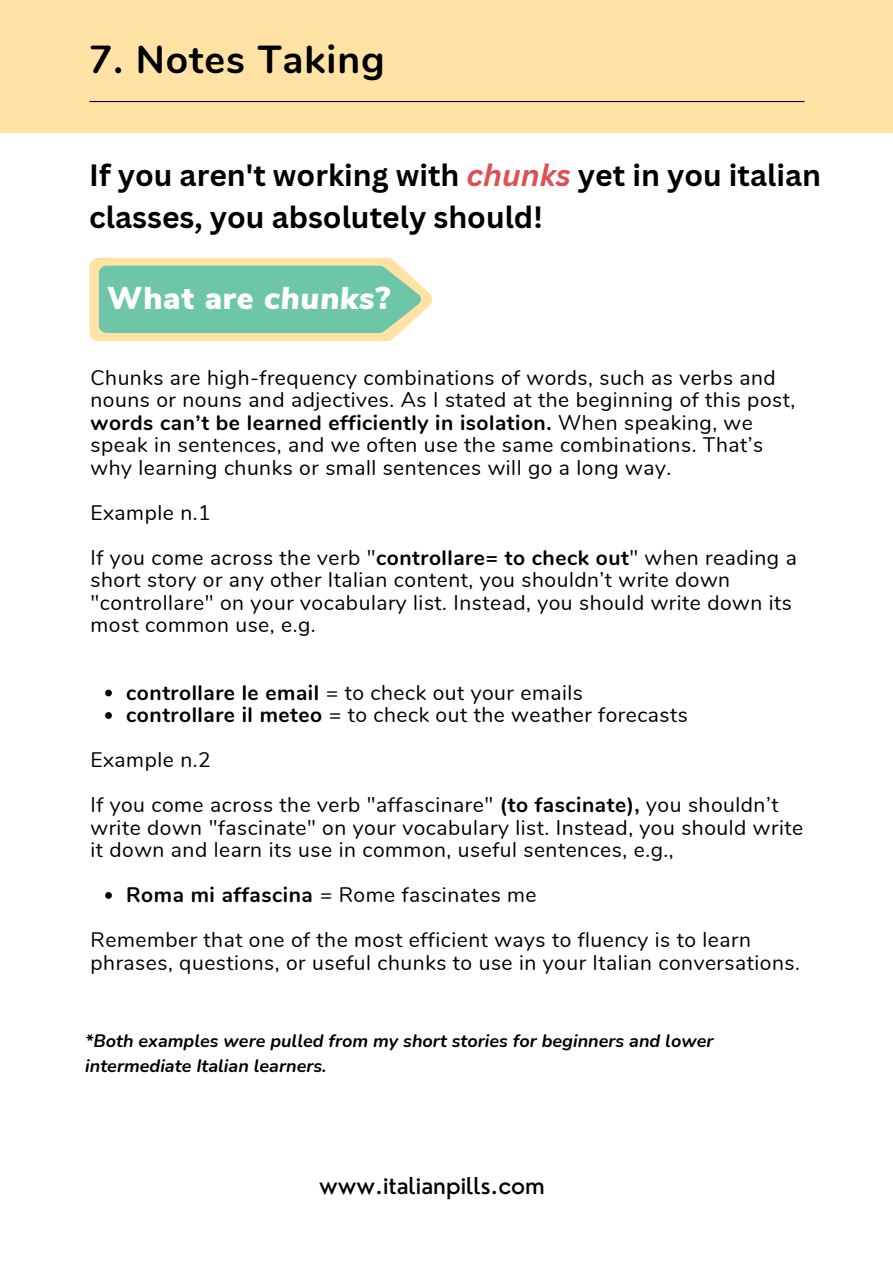
<style>
.page{position:relative;width:893px;height:1264px;background:#fff}
.page>*{position:absolute;margin:0;border:0;box-sizing:border-box;transform-origin:0 0}
.t1{font:700 39px "Nunito";letter-spacing:.025em;color:#000}
.t2{font:900 31.5px "Nunito Sans";letter-spacing:.025em;color:#fff}
.t3{font:700 30px/41.5px "Canva Sans";color:#000}
.t4{font:500 22.65px "Nourd";color:#000}
.t5{font:21px/22.5px "Nunito";letter-spacing:.025em;color:#000}
.t6{font:italic 700 18px/24.8px "Nunito";color:#000}
.s1{font-style:italic;color:#de5052}
.s2{font-style:italic}
.s3{font-weight:700}
</style>
<div class="page">
<div style="left:0;top:0;width:892px;height:133px;background:#ffe2a4"></div>
<hr style="left:90px;top:101px;width:714px;height:1px;background:#000">
<svg style="left:105px;top:689px;width:7px;height:7px"></svg>
<svg style="left:105px;top:712px;width:7px;height:7px"></svg>
<svg style="left:105px;top:892px;width:7px;height:6px"></svg>
<svg style="left:89px;top:258px;width:343px;height:83px;background:#97cfac"></svg>
<h1 class="t1" style="left:89px;top:34px;width:297px">7. Notes Taking</h1>
<h3 class="t3" style="left:89px;top:154px;width:733px">If you aren't working with <span class="s1">chunks</span> yet in you italian classes, you absolutely should!</h3>
<h2 class="t2" style="left:107px;top:277px;width:285px">What are <span class="s2">chunks</span>?</h2>
<p class="t5" style="left:90px;top:367px;width:706px">Chunks are high-frequency combinations of words, such as verbs and nouns or nouns and adjectives. As I stated at the beginning of this post, <span class="s3">words can’t be learned efficiently in isolation.</span> When speaking, we speak in sentences, and we often use the same combinations. That’s why learning chunks or small sentences will go a long way.</p>
<p class="t5" style="left:90px;top:490px;width:707px;line-height:45px">Example n.1<br>If you come across the verb "<span class="s3">controllare= to check out</span>" when reading a</p>
<p class="t5" style="left:90px;top:569px;width:703px">short story or any other Italian content, you shouldn’t write down "controllare" on your vocabulary list. Instead, you should write down its most common use, e.g.</p>
<p class="t5" style="left:126px;top:681px;width:563px"><span class="s3">controllare le email</span> = to check out your emails <span class="s3">controllare il meteo</span> = to check out the weather forecasts</p>
<p class="t5" style="left:90px;top:737px;width:689px;line-height:45px">Example n.2<br>If you come across the verb "affascinare" <span class="s3">(to fascinate),</span> you shouldn’t</p>
<p class="t5" style="left:90px;top:816px;width:714px">write down "fascinate" on your vocabulary list. Instead, you should write it down and learn its use in common, useful sentences, e.g.,</p>
<p class="t5" style="left:126px;top:884px;width:412px"><span class="s3">Roma mi affascina</span> = Rome fascinates me</p>
<p class="t5" style="left:90px;top:929px;width:710px">Remember that one of the most efficient ways to fluency is to learn phrases, questions, or useful chunks to use in your Italian conversations.</p>
<p class="t6" style="left:85px;top:1028px;width:629px">*Both examples were pulled from my short stories for beginners and lower intermediate Italian learners.</p>
<p class="t4" style="left:319px;top:1171px;width:227px">www.italianpills.com</p>
</div>
